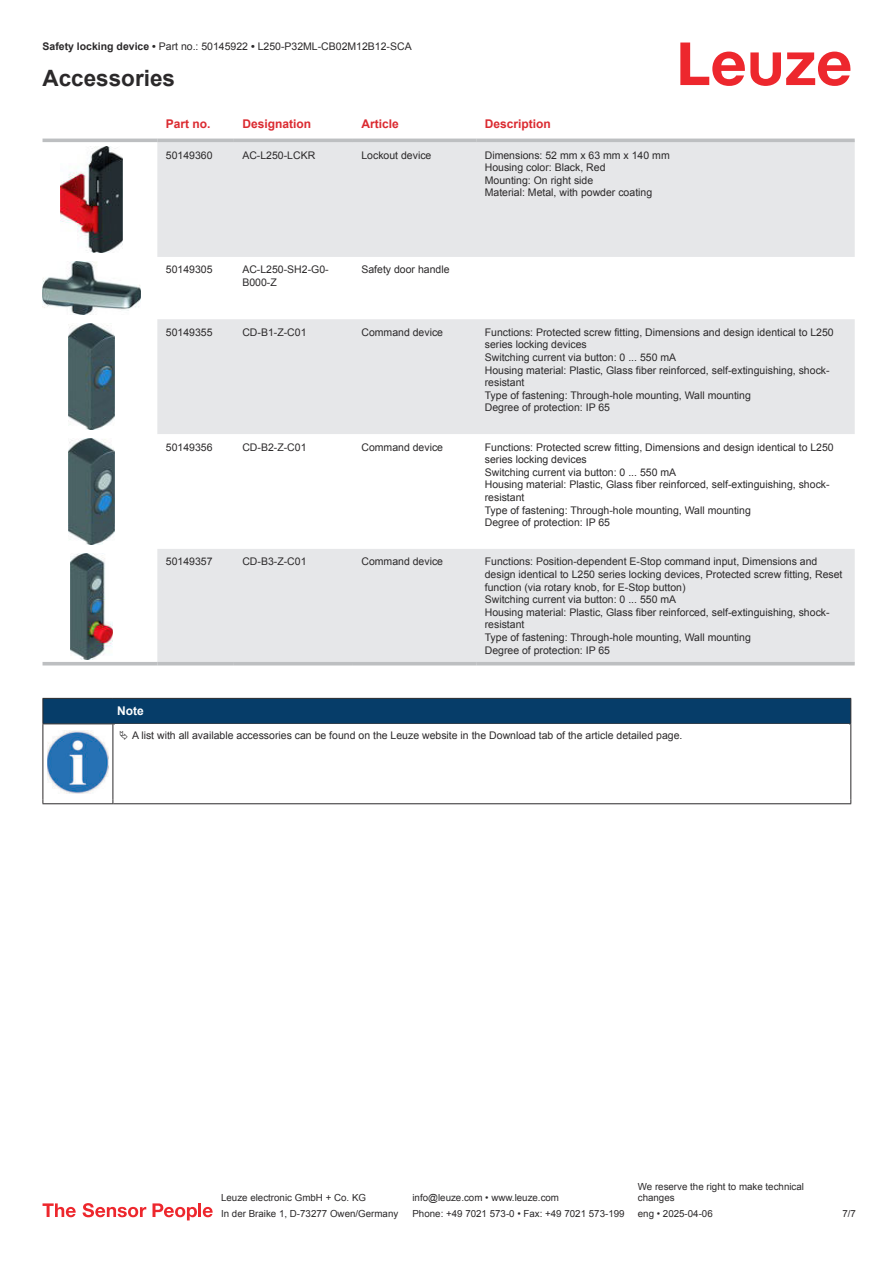
<style>
.page{position:relative;width:893px;height:1263px;background:#fff}
.page>*{position:absolute;margin:0;border:0;box-sizing:border-box;transform-origin:0 0}
.t1{font:700 22.5px "Arial";color:#2b292a}
.t2{font:700 12px "Arial";color:#db2a30}
.t3{font:700 12px "Arial";color:#fff}
.t4{font:10.5px/12.6px "Arial";color:#2b292a}
.t5{font:9.75px/11.7px "Arial";color:#2b292a}
.s1{font-weight:700}
</style>
<div class="page">
<svg style="left:680px;top:43px;width:170px;height:43px"></svg>
<svg style="left:43px;top:138px;width:812px;height:528px"></svg>
<svg style="left:157px;top:142px;width:698px;height:520px;fill:#e6e7e9"></svg>
<hr style="left:43px;top:139px;width:114px;height:3px;background:#bdbfc1">
<hr style="left:157px;top:139px;width:77px;height:3px;background:#bdbfc1">
<hr style="left:234px;top:139px;width:119px;height:3px;background:#bdbfc1">
<hr style="left:353px;top:139px;width:123px;height:3px;background:#bdbfc1">
<hr style="left:476px;top:139px;width:379px;height:3px;background:#bdbfc1">
<hr style="left:43px;top:662px;width:114px;height:3px;background:#bdbfc1">
<hr style="left:157px;top:662px;width:77px;height:3px;background:#bdbfc1">
<hr style="left:234px;top:662px;width:119px;height:3px;background:#bdbfc1">
<hr style="left:353px;top:662px;width:123px;height:3px;background:#bdbfc1">
<hr style="left:476px;top:662px;width:379px;height:3px;background:#bdbfc1">
<img style="left:60px;top:146px;width:63px;height:107px">
<img style="left:43px;top:261px;width:97px;height:54px">
<img style="left:69px;top:323px;width:45px;height:107px">
<img style="left:69px;top:438px;width:45px;height:107px">
<img style="left:71px;top:553px;width:41px;height:106px">
<div style="left:43px;top:698px;width:808px;height:26px;background:#063d69"></div>
<hr style="left:113px;top:723px;width:738px;height:1px;background:#2b292a">
<hr style="left:43px;top:724px;width:1px;height:75px;background:#2b292a">
<hr style="left:113px;top:724px;width:1px;height:75px;background:#2b292a">
<hr style="left:850px;top:724px;width:1px;height:75px;background:#2b292a">
<hr style="left:43px;top:803px;width:70px;height:1px;background:#2b292a">
<hr style="left:113px;top:803px;width:738px;height:1px;background:#2b292a">
<img style="left:47px;top:730px;width:61px;height:63px">
<svg style="left:43px;top:1203px;width:33px;height:14px"></svg>
<svg style="left:83px;top:1203px;width:63px;height:14px"></svg>
<svg style="left:153px;top:1203px;width:44px;height:17px"></svg>
<hr style="left:198px;top:1203px;width:3px;height:14px;background:#ed272d">
<svg style="left:203px;top:1207px;width:10px;height:10px"></svg>
<p class="t4" style="left:43px;top:41px;width:371px"><span class="s1">Safety locking device •</span> Part no.: 50145922 <span class="s1">•</span> L250-P32ML-CB02M12B12-SCA</p>
<h1 class="t1" style="left:43px;top:70px;width:134px">Accessories</h1>
<p class="t2" style="left:166px;top:119px;width:46px">Part no.</p>
<p class="t2" style="left:242px;top:119px;width:70px">Designation</p>
<p class="t2" style="left:361px;top:119px;width:39px">Article</p>
<p class="t2" style="left:485px;top:119px;width:68px">Description</p>
<p class="t4" style="left:166px;top:150px;width:48px">50149360</p>
<p class="t4" style="left:242px;top:150px;width:74px">AC-L250-LCKR</p>
<p class="t4" style="left:361px;top:150px;width:72px">Lockout device</p>
<p class="t4" style="left:485px;top:150px;width:186px">Dimensions: 52 mm x 63 mm x 140 mm<br>Housing color: Black, Red<br>Mounting: On right side<br>Material: Metal, with powder coating</p>
<p class="t4" style="left:166px;top:264px;width:48px">50149305</p>
<p class="t4" style="left:242px;top:264px;width:88px">AC-L250-SH2-G0-<br>B000-Z</p>
<p class="t4" style="left:361px;top:264px;width:90px">Safety door handle</p>
<p class="t4" style="left:166px;top:327px;width:48px">50149355</p>
<p class="t4" style="left:242px;top:327px;width:66px">CD-B1-Z-C01</p>
<p class="t4" style="left:361px;top:327px;width:83px">Command device</p>
<p class="t4" style="left:485px;top:327px;width:350px">Functions: Protected screw fitting, Dimensions and design identical to L250 series locking devices<br>Switching current via button: 0 ... 550 mA<br>Housing material: Plastic, Glass fiber reinforced, self-extinguishing, shock&shy;resistant<br>Type of fastening: Through-hole mounting, Wall mounting<br>Degree of protection: IP 65</p>
<p class="t4" style="left:166px;top:441px;width:48px">50149356</p>
<p class="t4" style="left:242px;top:441px;width:66px">CD-B2-Z-C01</p>
<p class="t4" style="left:361px;top:441px;width:83px">Command device</p>
<p class="t4" style="left:485px;top:441px;width:350px">Functions: Protected screw fitting, Dimensions and design identical to L250 series locking devices<br>Switching current via button: 0 ... 550 mA<br>Housing material: Plastic, Glass fiber reinforced, self-extinguishing, shock&shy;resistant<br>Type of fastening: Through-hole mounting, Wall mounting<br>Degree of protection: IP 65</p>
<p class="t4" style="left:166px;top:556px;width:48px">50149357</p>
<p class="t4" style="left:242px;top:556px;width:66px">CD-B3-Z-C01</p>
<p class="t4" style="left:361px;top:556px;width:83px">Command device</p>
<p class="t4" style="left:485px;top:556px;width:359px">Functions: Position-dependent E-Stop command input, Dimensions and design identical to L250 series locking devices, Protected screw fitting, Reset function (via rotary knob, for E-Stop button)<br>Switching current via button: 0 ... 550 mA<br>Housing material: Plastic, Glass fiber reinforced, self-extinguishing, shock&shy;resistant<br>Type of fastening: Through-hole mounting, Wall mounting<br>Degree of protection: IP 65</p>
<p class="t3" style="left:117px;top:706px;width:28px">Note</p>
<p class="t4" style="left:132px;top:730px;width:552px">A list with all available accessories can be found on the Leuze website in the Download tab of the article detailed page.</p>
<p class="t5" style="left:221px;top:1193px;width:146px">Leuze electronic GmbH + Co. KG</p>
<p class="t5" style="left:412px;top:1193px;width:148px">info@leuze.com • www.leuze.com</p>
<p class="t5" style="left:638px;top:1181px;width:168px">We reserve the right to make technical changes</p>
<p class="t5" style="left:221px;top:1209px;width:179px">In der Braike 1, D-73277 Owen/Germany</p>
<p class="t5" style="left:412px;top:1209px;width:214px">Phone: +49 7021 573-0 • Fax: +49 7021 573-199</p>
<p class="t5" style="left:638px;top:1209px;width:76px">eng • 2025-04-06</p>
<p class="t5" style="left:842px;top:1209px;width:15px">7 /7</p>
</div>
